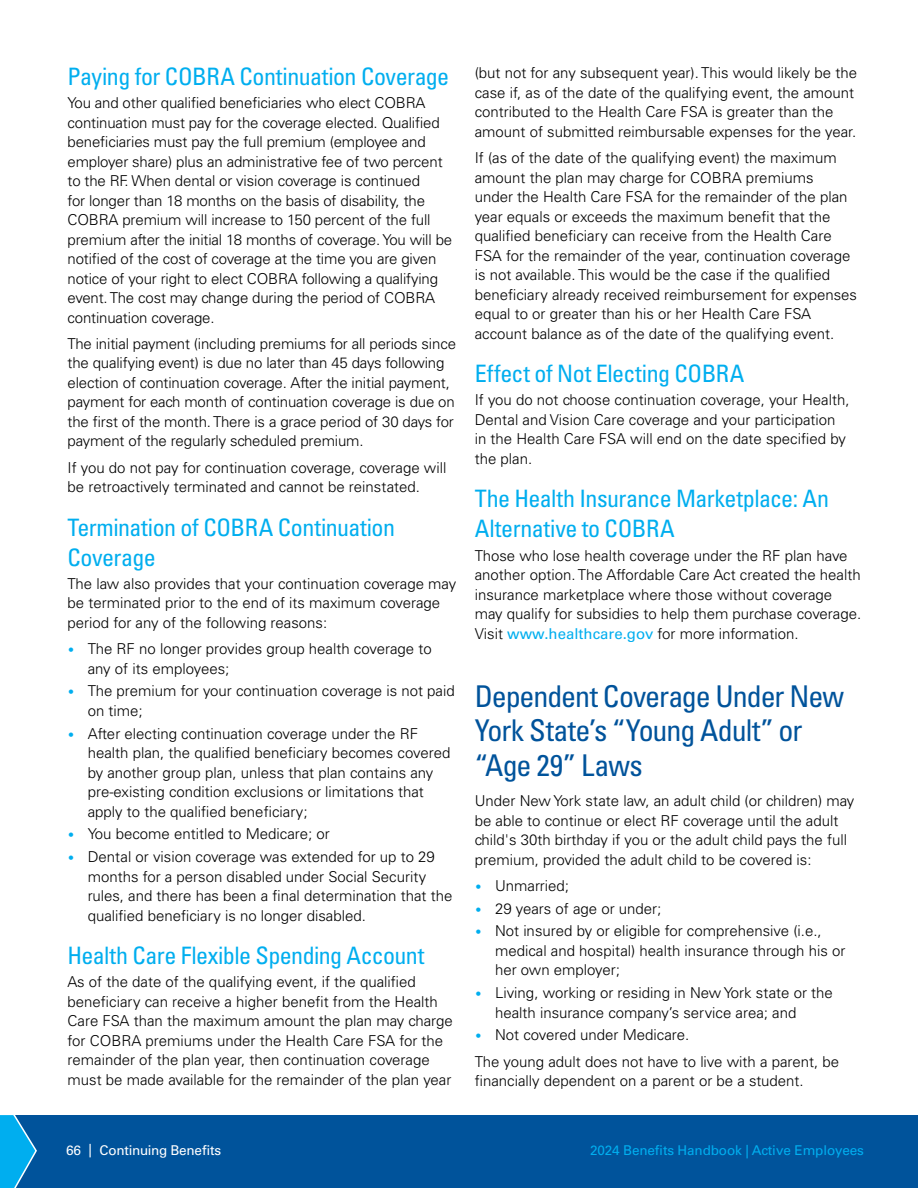
<style>
.page{position:relative;width:918px;height:1188px;background:#fff}
.page>*{position:absolute;margin:0;border:0;box-sizing:border-box;transform-origin:0 0}
.t1{font:condensed 30px/34.5px "Univers LT Std";letter-spacing:-.035em;color:#00539b}
.t2{font:condensed 24px/30px "Univers LT Std";letter-spacing:-.02em;color:#00aeef}
.t3{font:300 15px/19.5px "Univers LT Std";color:#000}
.t4{font:13.5px "Univers LT Std";letter-spacing:-.01em;color:#00aeef}
.t5{font:13.5px "Univers LT Std";letter-spacing:-.015em;color:#fff}
.s1{font-stretch:condensed;font-size:12px;color:#00aeef}
.s2{font-weight:400;color:#00aeef}
</style>
<div class="page">
<div style="left:0;top:1115px;width:918px;height:73px;background:#00539b"></div>
<svg style="left:0;top:1115px;width:37px;height:73px"></svg>
<h2 class="t2" style="left:68px;top:61px;width:383px">Paying for COBRA Continuation Coverage</h2>
<p class="t3" style="left:68px;top:93px;width:386px">You and other qualified beneficiaries who elect COBRA continuation must pay for the coverage elected. Qualified beneficiaries must pay the full premium (employee and employer share) plus an administrative fee of two percent to the RF. When dental or vision coverage is continued<br>for longer than 18 months on the basis of disability, the COBRA premium will increase to 150 percent of the full premium after the initial 18 months of coverage. You will be notified of the cost of coverage at the time you are given notice of your right to elect COBRA following a qualifying event. The cost may change during the period of COBRA continuation coverage.</p>
<p class="t3" style="left:68px;top:334px;width:390px">The initial payment (including premiums for all periods since the qualifying event) is due no later than 45 days following election of continuation coverage. After the initial payment, payment for each month of continuation coverage is due on the first of the month. There is a grace period of 30 days for payment of the regularly scheduled premium.</p>
<p class="t3" style="left:68px;top:458px;width:380px">If you do not pay for continuation coverage, coverage will be retroactively terminated and cannot be reinstated.</p>
<h2 class="t2" style="left:68px;top:512px;width:329px">Termination of COBRA Continuation<br>Coverage</h2>
<p class="t3" style="left:68px;top:574px;width:390px">The law also provides that your continuation coverage may be terminated prior to the end of its maximum coverage period for any of the following reasons:</p>
<p class="t3" style="left:88px;top:639px;width:345px;text-indent:-20px"><span class="s1">•</span> The RF no longer provides group health coverage to any of its employees;</p>
<p class="t3" style="left:88px;top:681px;width:368px;text-indent:-20px"><span class="s1">•</span> The premium for your continuation coverage is not paid on time;</p>
<p class="t3" style="left:88px;top:724px;width:364px;text-indent:-20px"><span class="s1">•</span> After electing continuation coverage under the RF health plan, the qualified beneficiary becomes covered by another group plan, unless that plan contains any pre-existing condition exclusions or limitations that apply to the qualified beneficiary;</p>
<p class="t3" style="left:67px;top:824px;width:264px"><span class="s1">•</span> You become entitled to Medicare; or</p>
<p class="t3" style="left:88px;top:847px;width:366px;text-indent:-20px"><span class="s1">•</span> Dental or vision coverage was extended for up to 29 months for a person disabled under Social Security rules, and there has been a final determination that the qualified beneficiary is no longer disabled.</p>
<h2 class="t2" style="left:68px;top:940px;width:359px">Health Care Flexible Spending Account</h2>
<p class="t3" style="left:68px;top:972px;width:387px">As of the date of the qualifying event, if the qualified beneficiary can receive a higher benefit from the Health Care FSA than the maximum amount the plan may charge for COBRA premiums under the Health Care FSA for the remainder of the plan year, then continuation coverage must be made available for the remainder of the plan year</p>
<p class="t3" style="left:475px;top:63px;width:384px">(but not for any subsequent year). This would likely be the case if, as of the date of the qualifying event, the amount contributed to the Health Care FSA is greater than the amount of submitted reimbursable expenses for the year.</p>
<p class="t3" style="left:475px;top:148px;width:384px">If (as of the date of the qualifying event) the maximum amount the plan may charge for COBRA premiums<br>under the Health Care FSA for the remainder of the plan year equals or exceeds the maximum benefit that the qualified beneficiary can receive from the Health Care FSA for the remainder of the year, continuation coverage is not available. This would be the case if the qualified beneficiary already received reimbursement for expenses equal to or greater than his or her Health Care FSA account balance as of the date of the qualifying event.</p>
<h2 class="t2" style="left:475px;top:358px;width:271px">Effect of Not Electing COBRA</h2>
<p class="t3" style="left:475px;top:390px;width:376px">If you do not choose continuation coverage, your Health, Dental and Vision Care coverage and your participation in the Health Care FSA will end on the date specified by the plan.</p>
<h2 class="t2" style="left:475px;top:484px;width:356px">The Health Insurance Marketplace: An<br>Alternative to COBRA</h2>
<p class="t3" style="left:475px;top:546px;width:388px">Those who lose health coverage under the RF plan have another option. The Affordable Care Act created the health insurance marketplace where those without coverage may qualify for subsidies to help them purchase coverage.<br>Visit <span class="s2">www.healthcare.gov</span> for more information.</p>
<h1 class="t1" style="left:475px;top:679px;width:371px">Dependent Coverage Under New<br>York State’s “Young Adult” or “Age 29” Laws</h1>
<p class="t3" style="left:475px;top:791px;width:381px">Under New York state law, an adult child (or children) may be able to continue or elect RF coverage until the adult child's 30th birthday if you or the adult child pays the full premium, provided the adult child to be covered is:</p>
<p class="t3" style="left:475px;top:876px;width:96px"><span class="s1">•</span> Unmarried;</p>
<p class="t3" style="left:475px;top:899px;width:188px"><span class="s1">•</span> 29 years of age or under;</p>
<p class="t3" style="left:495px;top:921px;width:352px;text-indent:-20px"><span class="s1">•</span> Not insured by or eligible for comprehensive (i.e., medical and hospital) health insurance through his or her own employer;</p>
<p class="t3" style="left:495px;top:983px;width:339px;text-indent:-20px"><span class="s1">•</span> Living, working or residing in New York state or the health insurance company’s service area; and</p>
<p class="t3" style="left:475px;top:1022px;width:366px;line-height:26.2px"><span class="s1">•</span> Not covered under Medicare.<br>The young adult does not have to live with a parent, be</p>
<p class="t3" style="left:475px;top:1071px;width:330px">financially dependent on a parent or be a student.</p>
<p class="t5" style="left:66px;top:1142px;width:157px">66 | Continuing Benefits</p>
<p class="t4" style="left:590px;top:1142px;width:275px">2024 Benefits Handbook | Active Employees</p>
</div>
